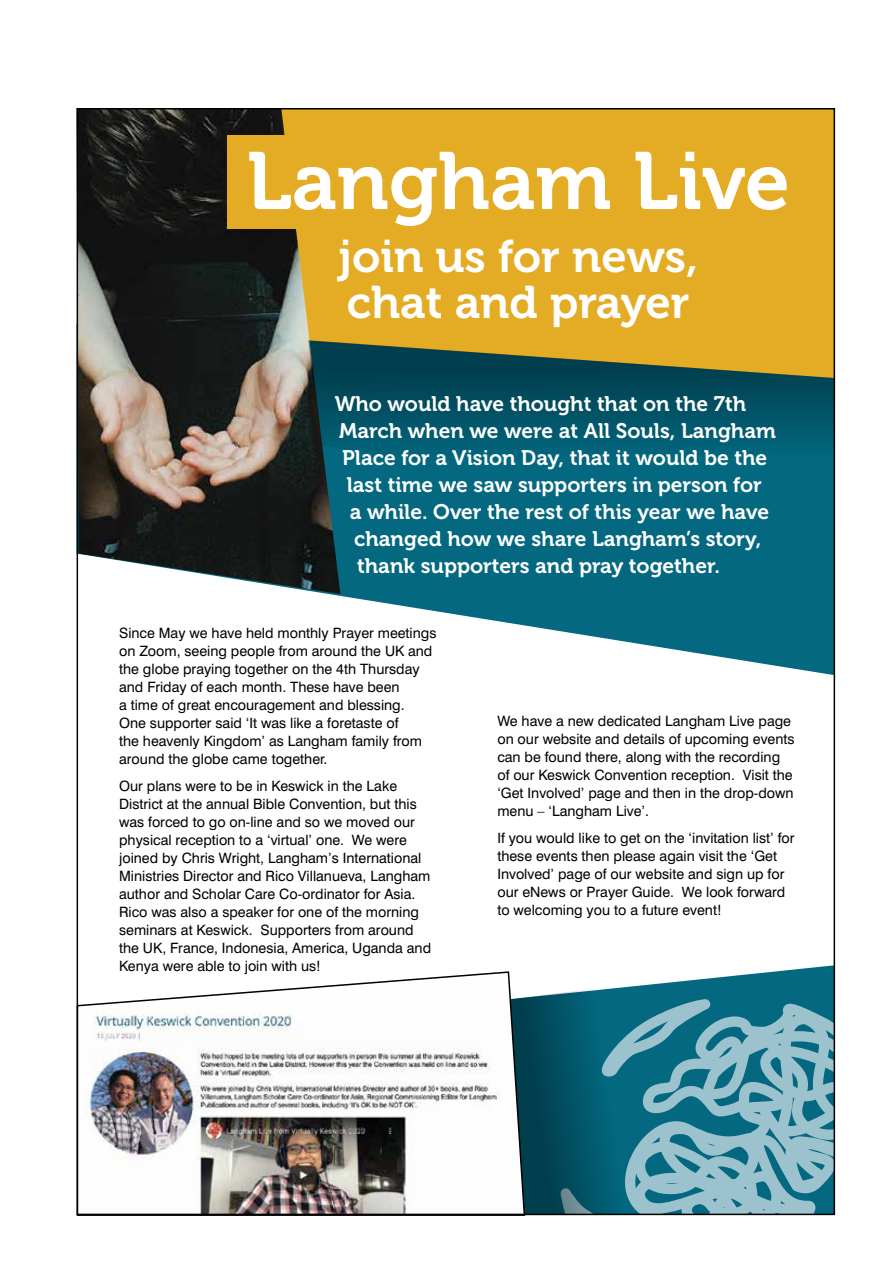
<style>
.page{position:relative;width:885px;height:1263px;background:#fff}
.page>*{position:absolute;margin:0;border:0;box-sizing:border-box;transform-origin:0 0}
.t1{font:80.7px "Museo 700";color:#fff}
.t2{font:45.6px/45.6px "Museo 700";color:#fff}
.t3{font:21px "Museo 700";color:#fff}
.t4{font:14.25px/18px "Swiss 721 BT";color:#000}
</style>
<div class="page">
<svg style="left:637px;top:965px;width:195px;height:34px;fill:#036880"></svg>
<div style="left:340px;top:111px;width:492px;height:213px;background:#e4ac24"></div>
<svg style="left:329px;top:324px;width:503px;height:351px;fill:#036880"></svg>
<img style="left:76px;top:970px;width:435px;height:246px">
<svg style="left:659px;top:999px;width:177px;height:217px;fill:#9cc3cd"></svg>
<img style="left:80px;top:111px;width:260px;height:483px">
<div style="left:227px;top:136px;width:188px;height:93px;background:#e4ac24"></div>
<svg style="left:511px;top:986px;width:148px;height:230px"></svg>
<svg style="left:308px;top:340px;width:527px;height:186px"></svg>
<h1 class="t1" style="left:246px;top:136px;width:545px">Langham Live</h1>
<h2 class="t2" style="left:338px;top:234px;width:361px">join us for news, chat and prayer</h2>
<h3 class="t3" style="left:334px;top:392px;width:413px">Who would have thought that on the 7th</h3>
<h3 class="t3" style="left:339px;top:419px;width:438px">March when we were at All Souls, Langham</h3>
<h3 class="t3" style="left:342px;top:446px;width:426px">Place for a Vision Day, that it would be the</h3>
<h3 class="t3" style="left:346px;top:473px;width:416px">last time we saw supporters in person for</h3>
<h3 class="t3" style="left:349px;top:500px;width:421px">a while. Over the rest of this year we have</h3>
<h3 class="t3" style="left:354px;top:527px;width:408px">changed how we share Langham’s story,</h3>
<h3 class="t3" style="left:357px;top:554px;width:364px">thank supporters and pray together.</h3>
<p class="t4" style="left:119px;top:624px;width:319px">Since May we have held monthly Prayer meetings on Zoom, seeing people from around the UK and the globe praying together on the 4th Thursday and Friday of each month. These have been<br>a time of great encouragement and blessing.<br>One supporter said ‘It was like a foretaste of<br>the heavenly Kingdom’ as Langham family from around the globe came together.</p>
<p class="t4" style="left:119px;top:777px;width:313px">Our plans were to be in Keswick in the Lake District at the annual Bible Convention, but this was forced to go on-line and so we moved our physical reception to a ‘virtual’ one. We were joined by Chris Wright, Langham’s International Ministries Director and Rico Villanueva, Langham author and Scholar Care Co-ordinator for Asia.<br>Rico was also a speaker for one of the morning seminars at Keswick. Supporters from around the UK, France, Indonesia, America, Uganda and Kenya were able to join with us!</p>
<p class="t4" style="left:497px;top:712px;width:299px">We have a new dedicated Langham Live page on our website and details of upcoming events can be found there, along with the recording of our Keswick Convention reception. Visit the ‘Get Involved’ page and then in the drop-down menu – ‘Langham Live’.</p>
<p class="t4" style="left:497px;top:829px;width:298px">If you would like to get on the ‘invitation list’ for these events then please again visit the ‘Get Involved’ page of our website and sign up for our eNews or Prayer Guide. We look forward to welcoming you to a future event!</p>
</div>
